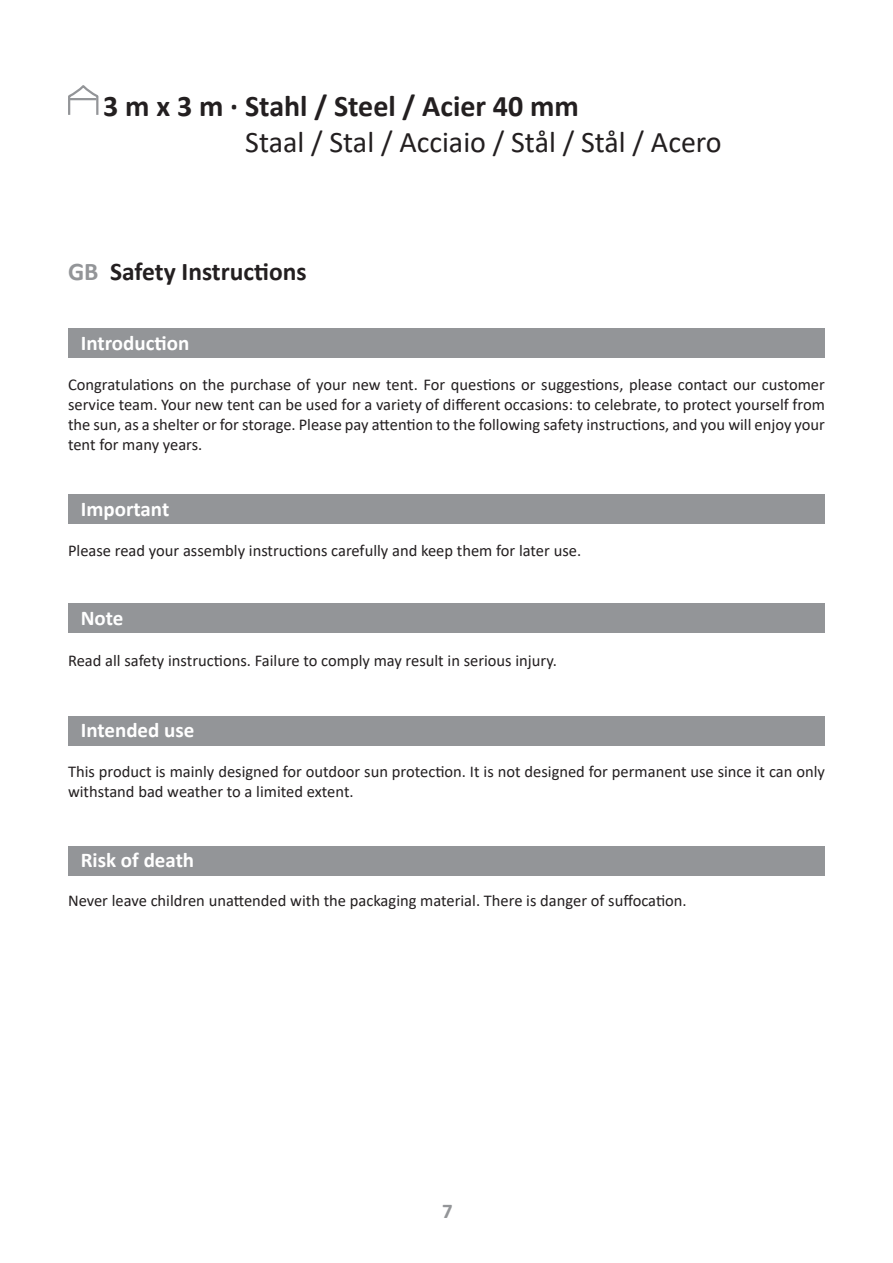
<style>
.page{position:relative;width:893px;height:1263px;background:#fff}
.page>*{position:absolute;margin:0;border:0;box-sizing:border-box;transform-origin:0 0}
.t1{font:30px "Calibri";color:#231f20}
.t2{font:700 30px "Calibri";color:#231f20}
.t3{font:700 25.5px "Calibri";color:#231f20}
.t4{font:700 21px "Calibri";color:#fff}
.t5{font:700 21px "Calibri";color:#939598}
.t6{font:16.5px/19.8px "Calibri";color:#231f20}
.s1{color:#939598}
</style>
<div class="page">
<svg style="left:68px;top:85px;width:31px;height:30px"></svg>
<hr style="left:70px;top:98px;width:26px;height:2px;background:#939598">
<div style="left:68px;top:328px;width:757px;height:30px;background:#939598"></div>
<div style="left:68px;top:494px;width:757px;height:29px;background:#939598"></div>
<div style="left:68px;top:716px;width:757px;height:29px;background:#939598"></div>
<div style="left:68px;top:603px;width:757px;height:30px;background:#939598"></div>
<div style="left:68px;top:846px;width:757px;height:29px;background:#939598"></div>
<h1 class="t2" style="left:103px;top:85px;width:477px">3 m x 3 m · Stahl / Steel / Acier 40 mm</h1>
<h1 class="t1" style="left:245px;top:121px;width:478px">Staal / Stal / Acciaio / Stål / Stål / Acero</h1>
<h2 class="t3" style="left:68px;top:253px;width:240px"><span class="s1">GB</span> Safety Instructions</h2>
<p class="t4" style="left:81px;top:328px;width:110px">Introduction</p>
<p class="t6" style="left:68px;top:375px;width:758px;text-align:justify">Congratulations on the purchase of your new tent. For questions or suggestions, please contact our customer service team. Your new tent can be used for a variety of different occasions: to celebrate, to protect yourself from the sun, as a shelter or for storage. Please pay attention to the following safety instructions, and you will enjoy your tent for many years.</p>
<p class="t4" style="left:81px;top:494px;width:90px">Important</p>
<p class="t6" style="left:68px;top:540px;width:515px">Please read your assembly instructions carefully and keep them for later use.</p>
<p class="t4" style="left:81px;top:604px;width:44px">Note</p>
<p class="t6" style="left:68px;top:650px;width:490px">Read all safety instructions. Failure to comply may result in serious injury.</p>
<p class="t4" style="left:81px;top:715px;width:115px">Intended use</p>
<p class="t6" style="left:68px;top:761px;width:758px">This product is mainly designed for outdoor sun protection. It is not designed for permanent use since it can only withstand bad weather to a limited extent.</p>
<p class="t4" style="left:81px;top:845px;width:115px">Risk of death</p>
<p class="t6" style="left:68px;top:890px;width:620px">Never leave children unattended with the packaging material. There is danger of suffocation.</p>
<p class="t5" style="left:442px;top:1196px;width:12px">7</p>
</div>
